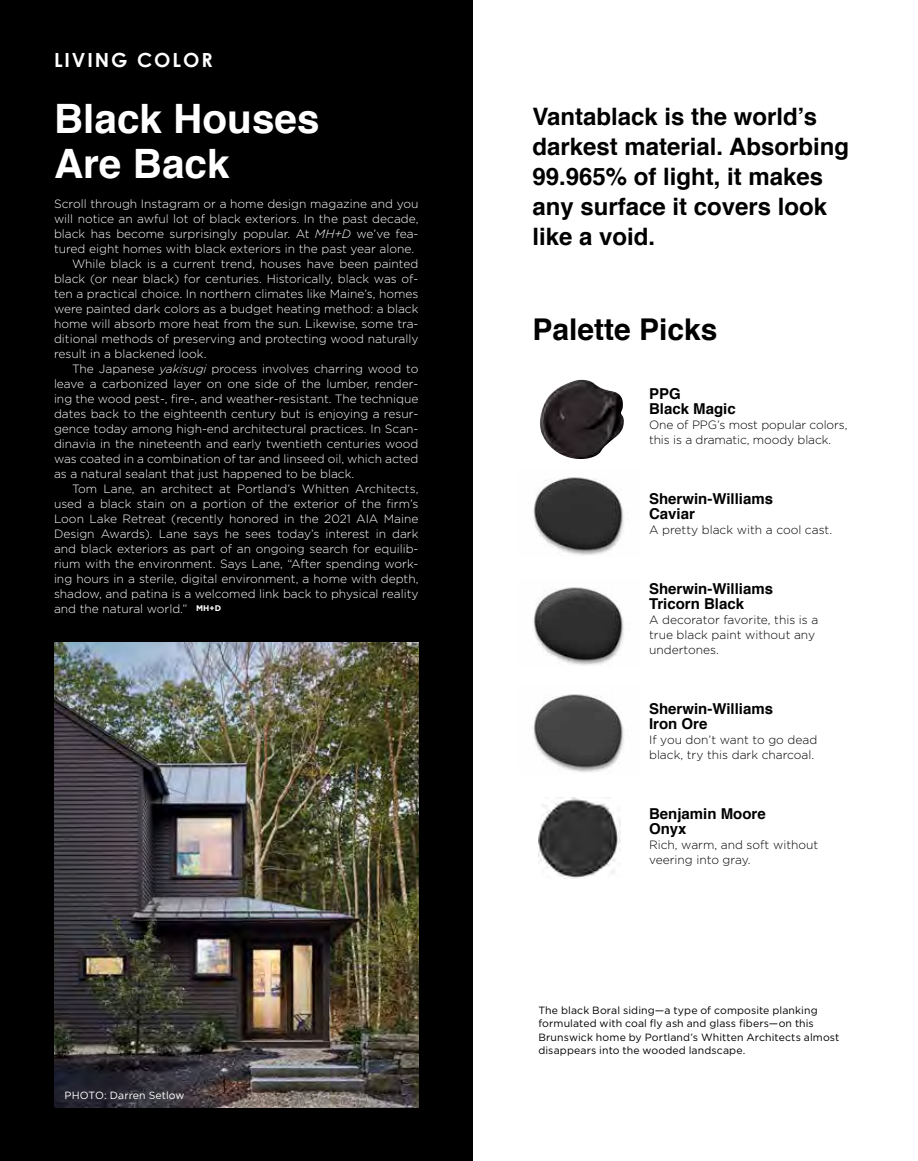
<style>
.page{position:relative;width:918px;height:1161px;background:#fff}
.page>*{position:absolute;margin:0;border:0;box-sizing:border-box;transform-origin:0 0}
.t1{font:700 40.5px/45px "Helvetica";color:#fff}
.t2{font:700 30px "Helvetica";color:#000}
.t3{font:700 24px/30px "Helvetica";color:#000}
.t4{font:700 19.5px "Century Gothic";letter-spacing:.1em;color:#fff}
.t5{font:700 15px/15px "Helvetica";color:#000}
.t6{font:300 12px "Gotham";color:#fff}
.t7{font:300 12px/15px "Gotham";color:#000}
.t8{font:10.5px/13.5px "Gotham";letter-spacing:.01em;color:#000}
.t9{font:10.5px "Gotham";letter-spacing:.01em;color:#fff}
.s1{font-style:italic}
.s2{font-weight:700;font-size:8.25px}
</style>
<div class="page">
<div style="left:0;top:0;width:472px;height:1161px;background:#000"></div>
<img style="left:54px;top:643px;width:364px;height:465px">
<img style="left:540px;top:380px;width:84px;height:79px">
<img style="left:538px;top:797px;width:82px;height:82px">
<img style="left:533px;top:587px;width:91px;height:79px">
<img style="left:533px;top:694px;width:91px;height:79px">
<img style="left:533px;top:477px;width:91px;height:79px">
<h3 class="t4" style="left:54px;top:48px;width:160px">LIVING COLOR</h3>
<h1 class="t1" style="left:54px;top:97px;width:267px">Black Houses<br>Are Back</h1>
<p class="t6" style="left:54px;top:196px;width:366px">Scroll through Instagram or a home design magazine and you</p>
<p class="t6" style="left:54px;top:211px;width:366px">will notice an awful lot of black exteriors. In the past decade,</p>
<p class="t6" style="left:54px;top:226px;width:366px">black has become surprisingly popular. At <span class="s1">MH+D</span> we’ve fea-</p>
<p class="t6" style="left:54px;top:241px;width:362px">tured eight homes with black exteriors in the past year alone.</p>
<p class="t6" style="left:72px;top:256px;width:348px">While black is a current trend, houses have been painted</p>
<p class="t6" style="left:54px;top:271px;width:366px">black (or near black) for centuries. Historically, black was of-</p>
<p class="t6" style="left:54px;top:286px;width:366px">ten a practical choice. In northern climates like Maine’s, homes</p>
<p class="t6" style="left:54px;top:301px;width:366px">were painted dark colors as a budget heating method: a black</p>
<p class="t6" style="left:54px;top:316px;width:366px">home will absorb more heat from the sun. Likewise, some tra-</p>
<p class="t6" style="left:54px;top:331px;width:366px">ditional methods of preserving and protecting wood naturally</p>
<p class="t6" style="left:54px;top:346px;width:154px">result in a blackened look.</p>
<p class="t6" style="left:72px;top:361px;width:348px">The Japanese <span class="s1">yakisugi</span> process involves charring wood to</p>
<p class="t6" style="left:54px;top:376px;width:366px">leave a carbonized layer on one side of the lumber, render-</p>
<p class="t6" style="left:54px;top:391px;width:366px">ing the wood pest-, fire-, and weather-resistant. The technique</p>
<p class="t6" style="left:54px;top:406px;width:366px">dates back to the eighteenth century but is enjoying a resur-</p>
<p class="t6" style="left:54px;top:421px;width:366px">gence today among high-end architectural practices. In Scan-</p>
<p class="t6" style="left:54px;top:436px;width:366px">dinavia in the nineteenth and early twentieth centuries wood</p>
<p class="t6" style="left:54px;top:451px;width:366px">was coated in a combination of tar and linseed oil, which acted</p>
<p class="t6" style="left:54px;top:466px;width:302px">as a natural sealant that just happened to be black.</p>
<p class="t6" style="left:72px;top:481px;width:348px">Tom Lane, an architect at Portland’s Whitten Architects,</p>
<p class="t6" style="left:54px;top:496px;width:366px">used a black stain on a portion of the exterior of the firm’s</p>
<p class="t6" style="left:54px;top:511px;width:366px">Loon Lake Retreat (recently honored in the 2021 AIA Maine</p>
<p class="t6" style="left:54px;top:526px;width:366px">Design Awards). Lane says he sees today’s interest in dark</p>
<p class="t6" style="left:54px;top:541px;width:366px">and black exteriors as part of an ongoing search for equilib-</p>
<p class="t6" style="left:54px;top:556px;width:366px">rium with the environment. Says Lane, “After spending work-</p>
<p class="t6" style="left:54px;top:571px;width:366px">ing hours in a sterile, digital environment, a home with depth,</p>
<p class="t6" style="left:54px;top:586px;width:366px">shadow, and patina is a welcomed link back to physical reality</p>
<p class="t6" style="left:54px;top:601px;width:169px">and the natural world.” <span class="s2">MH+D</span></p>
<p class="t9" style="left:65px;top:1088px;width:122px">PHOTO: Darren Setlow</p>
<h3 class="t3" style="left:532px;top:102px;width:318px">Vantablack is the world’s darkest material. Absorbing<br>99.965% of light, it makes any surface it covers look like a void.</h3>
<h2 class="t2" style="left:532px;top:305px;width:187px">Palette Picks</h2>
<p class="t5" style="left:649px;top:387px;width:88px">PPG<br>Black Magic</p>
<p class="t7" style="left:649px;top:417px;width:200px">One of PPG’s most popular colors, this is a dramatic, moody black.</p>
<p class="t5" style="left:649px;top:492px;width:126px">Sherwin-Williams<br>Caviar</p>
<p class="t7" style="left:649px;top:522px;width:185px">A pretty black with a cool cast.</p>
<p class="t5" style="left:649px;top:582px;width:126px">Sherwin-Williams<br>Tricorn Black</p>
<p class="t7" style="left:649px;top:612px;width:171px">A decorator favorite, this is a true black paint without any undertones.</p>
<p class="t5" style="left:649px;top:702px;width:126px">Sherwin-Williams<br>Iron Ore</p>
<p class="t7" style="left:649px;top:732px;width:170px">If you don’t want to go dead black, try this dark charcoal.</p>
<p class="t5" style="left:649px;top:807px;width:118px">Benjamin Moore<br>Onyx</p>
<p class="t7" style="left:649px;top:837px;width:171px">Rich, warm, and soft without veering into gray.</p>
<p class="t8" style="left:538px;top:1003px;width:303px">The black Boral siding—a type of composite planking formulated with coal fly ash and glass fibers—on this Brunswick home by Portland’s Whitten Architects almost disappears into the wooded landscape.</p>
</div>
